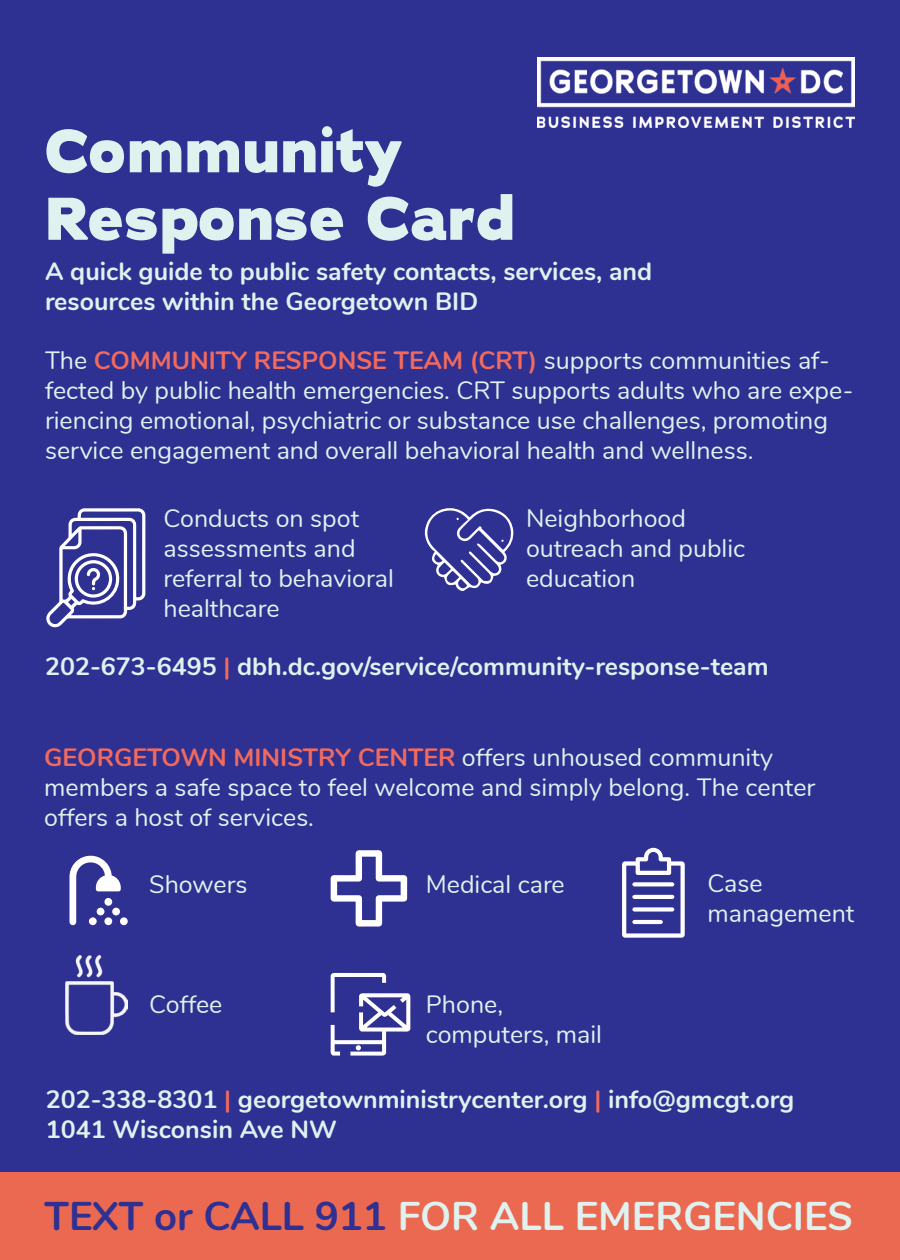
<style>
.page{position:relative;width:900px;height:1260px;background:#2e3092}
.page>*{position:absolute;margin:0;border:0;box-sizing:border-box;transform-origin:0 0}
.t1{font:800 60px/67.5px "Adrianna";color:#e0f2ef}
.t2{font:700 40px "Nunito";color:#e0f2ef}
.t3{font:25px/30px "Nunito";color:#e0f2ef}
.t4{font:700 25px/30px "Nunito";color:#e0f2ef}
.s1{font-weight:700;color:#f26a5d}
.s2{color:#f26a5d}
.s3{color:#2e3092}
</style>
<div class="page">
<svg style="left:46px;top:508px;width:99px;height:120px"></svg>
<svg style="left:425px;top:508px;width:89px;height:83px"></svg>
<div style="left:0;top:1172px;width:900px;height:88px;background:#eb6851"></div>
<img style="left:537px;top:58px;width:317px;height:70px">
<svg style="left:69px;top:855px;width:52px;height:71px"></svg>
<div style="left:89px;top:917px;width:8px;height:8px;background:#fff;border-radius:50%"></div>
<div style="left:97px;top:908px;width:8px;height:7px;background:#fff;border-radius:50%"></div>
<div style="left:104px;top:898px;width:8px;height:8px;background:#fff;border-radius:50%"></div>
<div style="left:120px;top:917px;width:8px;height:8px;background:#fff;border-radius:50%"></div>
<div style="left:112px;top:908px;width:8px;height:7px;background:#fff;border-radius:50%"></div>
<div style="left:104px;top:917px;width:8px;height:8px;background:#fff;border-radius:50%"></div>
<img style="left:66px;top:955px;width:61px;height:79px">
<svg style="left:622px;top:848px;width:63px;height:90px"></svg>
<svg style="left:331px;top:850px;width:76px;height:77px"></svg>
<svg style="left:331px;top:973px;width:79px;height:83px"></svg>
<h1 class="t1" style="left:45px;top:119px;width:471px">Community<br>Response Card</h1>
<p class="t4" style="left:45px;top:255px;width:609px">A quick guide to public safety contacts, services, and resources within the Georgetown BID</p>
<p class="t3" style="left:45px;top:343px;width:810px">The <span class="s1">COMMUNITY RESPONSE TEAM (CRT)</span> supports communities af&shy;fected by public health emergencies. CRT supports adults who are expe&shy;riencing emotional, psychiatric or substance use challenges, promoting service engagement and overall behavioral health and wellness.</p>
<p class="t3" style="left:164px;top:502px;width:232px">Conducts on spot assessments and referral to behavioral healthcare</p>
<p class="t3" style="left:526px;top:502px;width:221px">Neighborhood outreach and public education</p>
<p class="t4" style="left:45px;top:649px;width:725px">202-673-6495 <span class="s2">|</span> dbh.dc.gov/service/community-response-team</p>
<p class="t3" style="left:44px;top:741px;width:773px"><span class="s1">GEORGETOWN MINISTRY CENTER</span> offers unhoused community members a safe space to feel welcome and simply belong. The center offers a host of services.</p>
<p class="t3" style="left:149px;top:868px;width:100px">Showers</p>
<p class="t3" style="left:149px;top:988px;width:75px">Coffee</p>
<p class="t3" style="left:426px;top:868px;width:140px">Medical care</p>
<p class="t3" style="left:426px;top:988px;width:178px">Phone, computers, mail</p>
<p class="t3" style="left:707px;top:867px;width:148px">Case management</p>
<p class="t4" style="left:46px;top:1083px;width:750px">202-338-8301 <span class="s2">|</span> georgetownministrycenter.org <span class="s2">|</span> info@gmcgt.org<br>1041 Wisconsin Ave NW</p>
<h2 class="t2" style="left:45px;top:1187px;width:810px"><span class="s3">TEXT or CALL 911</span> FOR ALL EMERGENCIES</h2>
</div>
